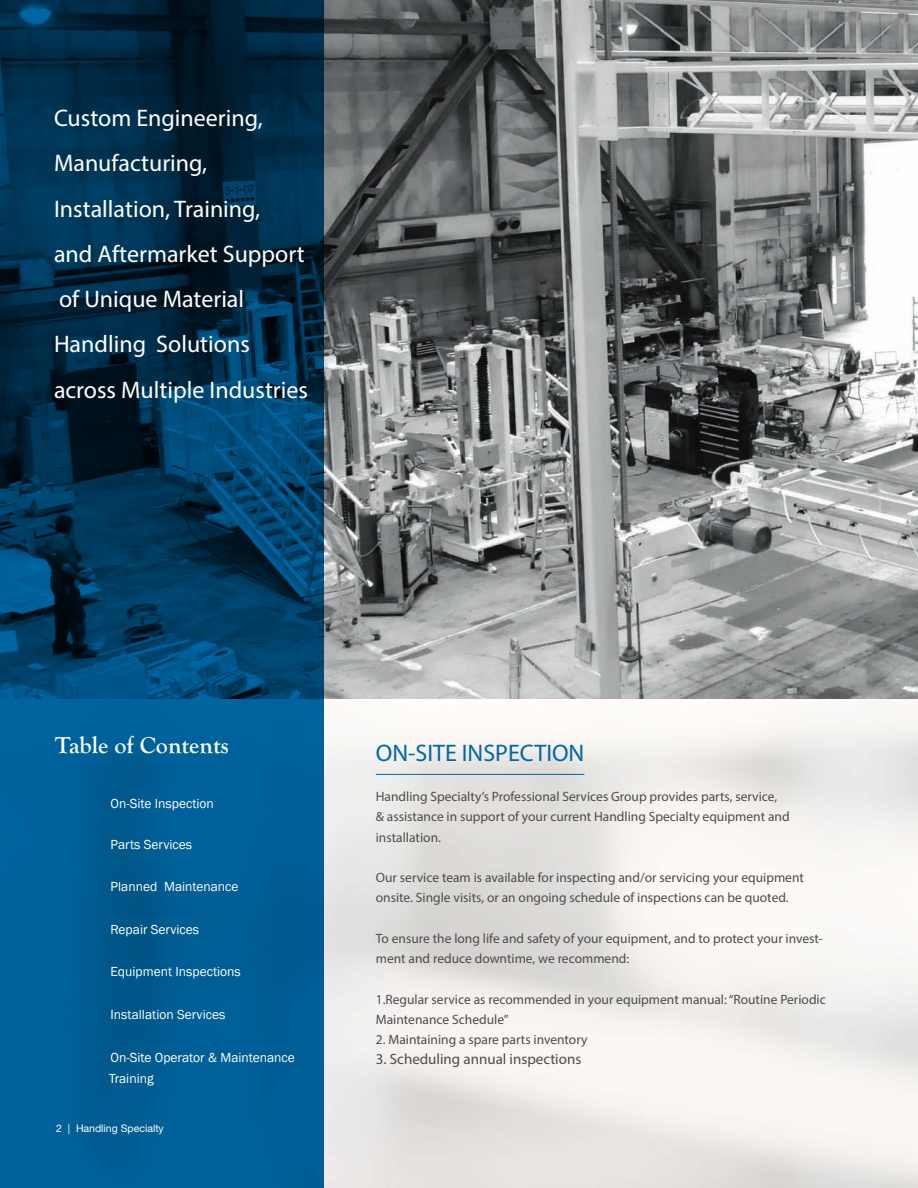
<style>
.page{position:relative;width:918px;height:1188px;background:#fff}
.page>*{position:absolute;margin:0;border:0;box-sizing:border-box;transform-origin:0 0}
.t1{font:24px/45.3px "Myriad Pro";color:#fff}
.t2{font:24px "Myriad Pro";color:#0066a4}
.t3{font:700 24px "Goudy Old Style T";color:#fff}
.Body_TExt{font:15px "Myriad Pro";color:#4b4c4d}
.Body_TExt-2{font:13.5px/20.2px "Myriad Pro";color:#4b4c4d}
.t4{font:13.5px/21.3px "Franklin Gothic";color:#fff}
.t5{font:10.5px "Helvetica Neue LT Std";color:#fff}
</style>
<div class="page">
<hr style="left:376px;top:774px;width:208px;height:1px;background:#0066a4">
<img style="left:324px;top:0;width:594px;height:699px">
<svg style="left:0;top:0;width:324px;height:1188px;background:#00436c"></svg>
<p class="t1" style="left:54px;top:95px;width:210px">Custom Engineering,<br>Manufacturing,</p>
<p class="t1" style="left:54px;top:186px;width:208px">Installation, Training,</p>
<p class="t1" style="left:54px;top:231px;width:252px">and Aftermarket Support</p>
<p class="t1" style="left:54px;top:276px;width:197px">of Unique Material<br>Handling Solutions</p>
<p class="t1" style="left:54px;top:367px;width:256px">across Multiple Industries</p>
<p class="t3" style="left:55px;top:731px;width:175px">Table of Contents</p>
<p class="t4" style="left:111px;top:793px;width:105px">On-Site Inspection</p>
<p class="t4" style="left:111px;top:834px;width:83px">Parts Services</p>
<p class="t4" style="left:111px;top:876px;width:130px">Planned Maintenance</p>
<p class="t4" style="left:111px;top:919px;width:90px">Repair Services</p>
<p class="t4" style="left:111px;top:962px;width:132px">Equipment Inspections</p>
<p class="t4" style="left:111px;top:1004px;width:116px">Installation Services</p>
<p class="t4" style="left:109px;top:1047px;width:187px">On-Site Operator &amp; Maintenance<br>Training</p>
<p class="t5" style="left:56px;top:1122px;width:109px">2 | Handling Specialty</p>
<p class="t2" style="left:376px;top:738px;width:210px">ON-SITE INSPECTION</p>
<p class="Body_TExt-2" style="left:376px;top:786px;width:415px">Handling Specialty’s Professional Services Group provides parts, service,<br>&amp; assistance in support of your current Handling Specialty equipment and installation.</p>
<p class="Body_TExt-2" style="left:376px;top:867px;width:430px">Our service team is available for inspecting and/or servicing your equipment onsite. Single visits, or an ongoing schedule of inspections can be quoted.</p>
<p class="Body_TExt-2" style="left:376px;top:928px;width:449px">To ensure the long life and safety of your equipment, and to protect your invest&shy;ment and reduce downtime, we recommend:</p>
<p class="Body_TExt-2" style="left:376px;top:989px;width:452px">1.Regular service as recommended in your equipment manual: “Routine Periodic<br>Maintenance Schedule”</p>
<p class="Body_TExt-2" style="left:376px;top:1029px;width:213px">2. Maintaining a spare parts inventory</p>
<p class="Body_TExt" style="left:376px;top:1050px;width:207px">3. Scheduling annual inspections</p>
</div>
